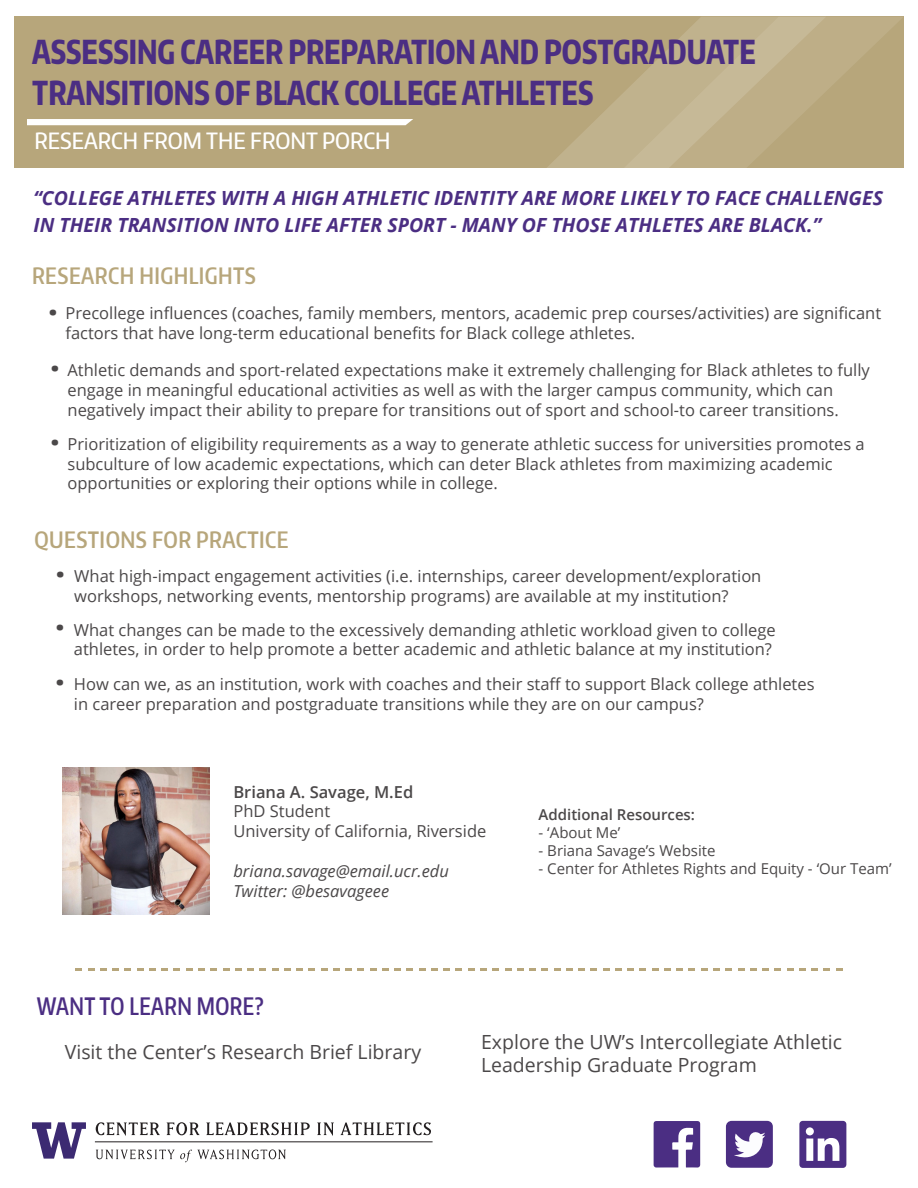
<style>
.page{position:relative;width:918px;height:1188px;background:#fff}
.page>*{position:absolute;margin:0;border:0;box-sizing:border-box;transform-origin:0 0}
.t1{font:800 33px/40.2px "Encode Sans Compressed";color:#4b2e83;scale:.91 1}
.t2{font:800 31.5px "Open Sans";color:#4b4849}
.t3{font:600 24px "Encode Sans Compressed";letter-spacing:.02em;color:#4b2e83;scale:.91 1}
.t4{font:600 22.5px "Encode Sans Compressed";letter-spacing:.02em;color:#b7a67b}
.t5{font:500 22.35px "Encode Sans Condensed";color:#fff}
.t6{font:italic 700 19.5px/26.4px "Open Sans";color:#4b2e83}
.t7{font:19.5px/23.4px "Open Sans";color:#4b4849}
.t8{font:16.5px/19.8px "Open Sans";color:#4b4849}
.t9{font:italic 16.5px/19.8px "Open Sans";color:#4b4849}
.t10{font:600 16.5px "Open Sans";color:#4b4849}
.t11{font:15px "Open Sans";color:#4b4849}
.t12{font:600 15px "Open Sans";color:#4b4849}
</style>
<div class="page">
<div style="left:14px;top:17px;width:890px;height:151px;background:#b7a67b"></div>
<hr style="left:95px;top:1141px;width:338px;height:1px;background:#231f20">
<svg style="left:96px;top:1122px;width:64px;height:14px"></svg>
<svg style="left:166px;top:1122px;width:34px;height:13px"></svg>
<svg style="left:206px;top:1122px;width:104px;height:13px"></svg>
<svg style="left:317px;top:1123px;width:17px;height:13px"></svg>
<svg style="left:340px;top:1122px;width:91px;height:13px"></svg>
<svg style="left:96px;top:1149px;width:190px;height:13px"></svg>
<svg style="left:32px;top:1122px;width:54px;height:37px"></svg>
<svg style="left:547px;top:17px;width:355px;height:151px"></svg>
<div style="left:27px;top:119px;width:386px;height:6px;background:#fff"></div>
<svg style="left:75px;top:968px;width:7px;height:3px"></svg>
<svg style="left:88px;top:968px;width:43px;height:3px"></svg>
<svg style="left:174px;top:968px;width:6px;height:3px"></svg>
<svg style="left:137px;top:968px;width:31px;height:3px"></svg>
<svg style="left:186px;top:968px;width:31px;height:3px"></svg>
<svg style="left:223px;top:968px;width:6px;height:3px"></svg>
<svg style="left:272px;top:968px;width:6px;height:3px"></svg>
<svg style="left:235px;top:968px;width:31px;height:3px"></svg>
<svg style="left:321px;top:968px;width:6px;height:3px"></svg>
<svg style="left:284px;top:968px;width:31px;height:3px"></svg>
<svg style="left:333px;top:968px;width:31px;height:3px"></svg>
<svg style="left:370px;top:968px;width:31px;height:3px"></svg>
<svg style="left:407px;top:968px;width:6px;height:3px"></svg>
<svg style="left:456px;top:968px;width:6px;height:3px"></svg>
<svg style="left:419px;top:968px;width:31px;height:3px"></svg>
<svg style="left:505px;top:968px;width:6px;height:3px"></svg>
<svg style="left:468px;top:968px;width:31px;height:3px"></svg>
<svg style="left:517px;top:968px;width:31px;height:3px"></svg>
<svg style="left:554px;top:968px;width:31px;height:3px"></svg>
<svg style="left:591px;top:968px;width:6px;height:3px"></svg>
<svg style="left:640px;top:968px;width:6px;height:3px"></svg>
<svg style="left:603px;top:968px;width:31px;height:3px"></svg>
<svg style="left:689px;top:968px;width:6px;height:3px"></svg>
<svg style="left:652px;top:968px;width:31px;height:3px"></svg>
<svg style="left:701px;top:968px;width:31px;height:3px"></svg>
<svg style="left:738px;top:968px;width:6px;height:3px"></svg>
<svg style="left:787px;top:968px;width:6px;height:3px"></svg>
<svg style="left:750px;top:968px;width:31px;height:3px"></svg>
<svg style="left:836px;top:968px;width:7px;height:3px"></svg>
<svg style="left:799px;top:968px;width:31px;height:3px"></svg>
<svg style="left:654px;top:1121px;width:46px;height:47px"></svg>
<svg style="left:726px;top:1121px;width:47px;height:47px"></svg>
<svg style="left:799px;top:1121px;width:47px;height:47px"></svg>
<img style="left:62px;top:768px;width:148px;height:147px">
<h1 class="t1" style="left:32px;top:31px;width:797px">ASSESSING CAREER PREPARATION AND POSTGRADUATE<br>TRANSITIONS OF BLACK COLLEGE ATHLETES</h1>
<h3 class="t5" style="left:34px;top:126px;width:358px">RESEARCH FROM THE FRONT PORCH</h3>
<p class="t6" style="left:34px;top:184px;width:851px">“COLLEGE ATHLETES WITH A HIGH ATHLETIC IDENTITY ARE MORE LIKELY TO FACE CHALLENGES<br>IN THEIR TRANSITION INTO LIFE AFTER SPORT - MANY OF THOSE ATHLETES ARE BLACK.”</p>
<h3 class="t4" style="left:32px;top:261px;width:225px">RESEARCH HIGHLIGHTS</h3>
<p class="t8" style="left:65px;top:303px;width:817px">Precollege influences (coaches, family members, mentors, academic prep courses/activities) are significant factors that have long-term educational benefits for Black college athletes.</p>
<p class="t8" style="left:68px;top:360px;width:804px">Athletic demands and sport-related expectations make it extremely challenging for Black athletes to fully engage in meaningful educational activities as well as with the larger campus community, which can negatively impact their ability to prepare for transitions out of sport and school-to career transitions.</p>
<h2 class="t2" style="left:48px;top:279px;width:11px">.</h2>
<h2 class="t2" style="left:51px;top:336px;width:11px">.</h2>
<h2 class="t2" style="left:51px;top:410px;width:11px">.</h2>
<p class="t8" style="left:68px;top:433px;width:799px">Prioritization of eligibility requirements as a way to generate athletic success for universities promotes a subculture of low academic expectations, which can deter Black athletes from maximizing academic opportunities or exploring their options while in college.</p>
<h3 class="t4" style="left:34px;top:524px;width:256px">QUESTIONS FOR PRACTICE</h3>
<h2 class="t2" style="left:56px;top:541px;width:11px">.</h2>
<p class="t8" style="left:74px;top:566px;width:689px">What high-impact engagement activities (i.e. internships, career development/exploration workshops, networking events, mentorship programs) are available at my institution?</p>
<h2 class="t2" style="left:56px;top:595px;width:11px">.</h2>
<p class="t8" style="left:74px;top:619px;width:703px">What changes can be made to the excessively demanding athletic workload given to college athletes, in order to help promote a better academic and athletic balance at my institution?</p>
<h2 class="t2" style="left:56px;top:649px;width:11px">.</h2>
<p class="t8" style="left:74px;top:674px;width:742px">How can we, as an institution, work with coaches and their staff to support Black college athletes in career preparation and postgraduate transitions while they are on our campus?</p>
<p class="t10" style="left:233px;top:780px;width:181px">Briana A. Savage, M.Ed</p>
<p class="t8" style="left:233px;top:801px;width:254px">PhD Student<br>University of California, Riverside</p>
<p class="t9" style="left:233px;top:861px;width:217px">briana.savage@email.ucr.edu<br>Twitter: @besavageee</p>
<p class="t12" style="left:539px;top:804px;width:158px">Additional Resources:</p>
<p class="t11" style="left:539px;top:822px;width:83px">- ‘About Me’</p>
<p class="t11" style="left:539px;top:840px;width:178px">- Briana Savage’s Website</p>
<p class="t11" style="left:539px;top:858px;width:355px">- Center for Athletes Rights and Equity - ‘Our Team’</p>
<h3 class="t3" style="left:37px;top:991px;width:251px">WANT TO LEARN MORE?</h3>
<p class="t7" style="left:65px;top:1040px;width:358px">Visit the Center’s Research Brief Library</p>
<p class="t7" style="left:481px;top:1030px;width:363px">Explore the UW’s Intercollegiate Athletic<br>Leadership Graduate Program</p>
</div>
